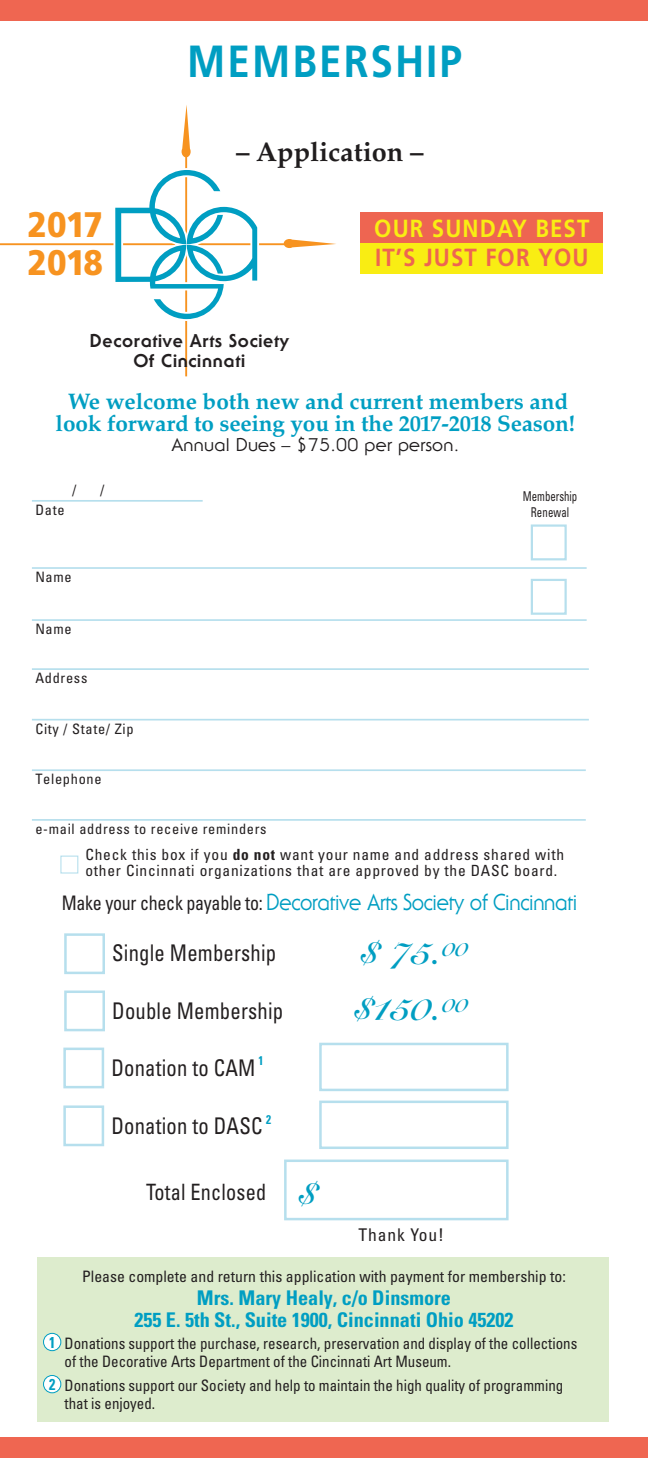
<style>
.page{position:relative;width:648px;height:1458px;background:#fff}
.page>*{position:absolute;margin:0;border:0;box-sizing:border-box;transform-origin:0 0}
.t1{font:700 45px "Frutiger";letter-spacing:.05em;color:#009ec2;scale:.9 1}
.t2{font:38.48px "Snell Roundhand Bold Script";color:#009ec2}
.t3{font:900 35.55px/38px "Frutiger";letter-spacing:-.03em;color:#f79320;scale:.9 1}
.t4{font:700 27px "Palatino";color:#201d1e}
.t5{font:700 24.75px "Frutiger";letter-spacing:.05em;color:#ee6551;scale:.9 1}
.t6{font:700 24.75px "Frutiger";letter-spacing:.05em;color:#f9ed13;scale:.9 1}
.t7{font:24.07px "Snell Roundhand Bold Script";color:#009ec2}
.t8{font:condensed 22.95px "Univers";letter-spacing:.01em;color:#231f20;scale:.9 1}
.t9{font:700 22.5px/22.5px "Palatino";letter-spacing:-.005em;color:#009ec2;text-align:center}
.t10{font:22.5px "Serif Gothic";letter-spacing:-.015em;color:#009ec2;scale:.9 1}
.t11{font:condensed 22.5px "Univers";letter-spacing:.01em;color:#231f20;scale:.9 1}
.t12{font:700 condensed 20.25px/22.5px "Univers";color:#009ec2;text-align:center}
.t13{font:800 18.22px/20px "Serif Gothic";letter-spacing:.04em;color:#231f20;text-align:center}
.t14{font:18px "Serif Gothic";letter-spacing:.015em;color:#201d1e}
.t15{font:condensed 17.55px "Univers";letter-spacing:.05em;color:#231f20}
.t16{font:condensed 15.75px/18px "Univers";color:#231f20;scale:.95 1}
.t17{font:condensed 15.75px "Univers";color:#231f20}
.t18{font:700 condensed 15.75px "Univers";color:#009ec2;scale:.9 1}
.t19{font:condensed 15.53px/15.8px "Univers";letter-spacing:.05em;color:#231f20}
.t20{font:condensed 14.4px "Univers";letter-spacing:.05em;color:#231f20}
.t21{font:condensed 13.5px/15.5px "Univers";color:#231f20;text-align:center;scale:.8 1}
.t22{font:700 condensed 12.6px "Univers";color:#009ec2;scale:.9 1}
.s1{font-weight:700}
.s2{font-family:"Univers";font-stretch:condensed;font-size:20.03px;color:#231f20}
</style>
<div class="page">
<div style="left:0;top:0;width:648px;height:20px;background:#ef6651"></div>
<div style="left:0;top:1438px;width:648px;height:20px;background:#ef6651"></div>
<div style="left:64px;top:933px;width:41px;height:41px;border:3px solid #b6dfed"></div>
<div style="left:64px;top:991px;width:41px;height:40px;border:3px solid #b6dfed"></div>
<div style="left:63px;top:1048px;width:41px;height:40px;border:3px solid #b6dfed"></div>
<div style="left:284px;top:1160px;width:225px;height:60px;border:3px solid #b6dfed"></div>
<div style="left:319px;top:1043px;width:190px;height:48px;border:3px solid #b6dfed"></div>
<div style="left:63px;top:1105px;width:41px;height:41px;border:3px solid #b6dfed"></div>
<div style="left:319px;top:1101px;width:190px;height:48px;border:3px solid #b6dfed"></div>
<div style="left:60px;top:856px;width:18px;height:18px;border:1px solid #b6dfed"></div>
<hr style="left:32px;top:500px;width:171px;height:2px;background:#b6dfed">
<hr style="left:32px;top:567px;width:555px;height:2px;background:#b6dfed">
<hr style="left:32px;top:619px;width:555px;height:2px;background:#b6dfed">
<hr style="left:32px;top:668px;width:557px;height:2px;background:#b6dfed">
<hr style="left:32px;top:719px;width:557px;height:2px;background:#b6dfed">
<hr style="left:32px;top:769px;width:554px;height:2px;background:#b6dfed">
<hr style="left:32px;top:819px;width:554px;height:2px;background:#b6dfed">
<div style="left:531px;top:524px;width:36px;height:36px;border:2px solid #b6dfed"></div>
<div style="left:531px;top:579px;width:36px;height:36px;border:2px solid #b6dfed"></div>
<div style="left:37px;top:1257px;width:572px;height:165px;background:#ddeccd"></div>
<div style="left:44px;top:1333px;width:17px;height:18px;background:#fff;border-radius:50%"></div>
<div style="left:43px;top:1333px;width:18px;height:18px;border:1px solid #009ec2;border-radius:50%"></div>
<div style="left:44px;top:1375px;width:17px;height:18px;background:#fff;border-radius:50%"></div>
<div style="left:43px;top:1375px;width:18px;height:18px;border:1px solid #009ec2;border-radius:50%"></div>
<div style="left:361px;top:212px;width:242px;height:31px;background:#ee6551"></div>
<div style="left:361px;top:243px;width:242px;height:31px;background:#f9ed13"></div>
<svg style="left:0;top:105px;width:336px;height:271px"></svg>
<svg style="left:112px;top:166px;width:149px;height:157px"></svg>
<h1 class="t1" style="left:187px;top:46px;width:307px">MEMBERSHIP</h1>
<h3 class="t3" style="left:28px;top:205px;width:85px">2017<br>2018</h3>
<h3 class="t4" style="left:236px;top:141px;width:189px">– Application –</h3>
<h3 class="t6" style="left:374px;top:219px;width:241px">OUR SUNDAY BEST</h3>
<h3 class="t5" style="left:375px;top:249px;width:239px">IT’S JUST FOR YOU</h3>
<p class="t13" style="left:90px;top:332px;width:201px">Decorative Arts Society<br>Of Cincinnati</p>
<h3 class="t9" style="left:56px;top:392px;width:521px">We welcome both new and current members and look forward to seeing you in the 2017-2018 Season!</h3>
<p class="t14" style="left:171px;top:438px;width:289px">Annual Dues – $75.00 per person.</p>
<p class="t20" style="left:35px;top:504px;width:31px">Date</p>
<p class="t20" style="left:73px;top:484px;width:5px">/</p>
<p class="t20" style="left:101px;top:484px;width:5px">/</p>
<p class="t20" style="left:35px;top:572px;width:38px">Name</p>
<p class="t20" style="left:35px;top:624px;width:38px">Name</p>
<p class="t20" style="left:35px;top:673px;width:54px">Address</p>
<p class="t20" style="left:35px;top:723px;width:100px">City / State/ Zip</p>
<p class="t20" style="left:35px;top:774px;width:68px">Telephone</p>
<p class="t20" style="left:35px;top:823px;width:233px">e-mail address to receive reminders</p>
<p class="t21" style="left:523px;top:490px;width:70px">Membership<br>Renewal</p>
<p class="t19" style="left:85px;top:848px;width:480px">Check this box if you <span class="s1">do not</span> want your name and address shared with other Cincinnati organizations that are approved by the DASC board.</p>
<h3 class="t10" style="left:62px;top:894px;width:574px"><span class="s2">Make your check payable to:</span> Decorative Arts Society of Cincinnati</h3>
<h2 class="t2" style="left:359px;top:928px;width:84px">$ 75.</h2>
<h3 class="t8" style="left:112px;top:944px;width:184px">Single Membership</h3>
<h3 class="t7" style="left:442px;top:934px;width:27px">00</h3>
<h2 class="t2" style="left:353px;top:984px;width:116px">$150.<sup>00</sup></h2>
<h3 class="t8" style="left:112px;top:1001px;width:191px">Double Membership</h3>
<h3 class="t8" style="left:111px;top:1059px;width:162px">Donation to CAM</h3>
<p class="t22" style="left:259px;top:1054px;width:7px">1</p>
<p class="t22" style="left:266px;top:1113px;width:7px">2</p>
<h3 class="t8" style="left:111px;top:1117px;width:170px">Donation to DASC</h3>
<h3 class="t11" style="left:146px;top:1183px;width:135px">Total Enclosed</h3>
<h2 class="t2" style="left:298px;top:1169px;width:22px">$</h2>
<p class="t15" style="left:359px;top:1228px;width:87px">Thank You!</p>
<p class="t18" style="left:49px;top:1333px;width:8px">1</p>
<p class="t18" style="left:49px;top:1375px;width:8px">2</p>
<p class="t17" style="left:82px;top:1270px;width:485px">Please complete and return this application with payment for membership to:</p>
<p class="t12" style="left:134px;top:1286px;width:381px">Mrs. Mary Healy, c/o Dinsmore<br>255 E. 5th St., Suite 1900, Cincinnati Ohio 45202</p>
<p class="t16" style="left:65px;top:1335px;width:541px">Donations support the purchase, research, preservation and display of the collections of the Decorative Arts Department of the Cincinnati Art Museum.</p>
<p class="t16" style="left:65px;top:1377px;width:526px">Donations support our Society and help to maintain the high quality of programming that is enjoyed.</p>
</div>
